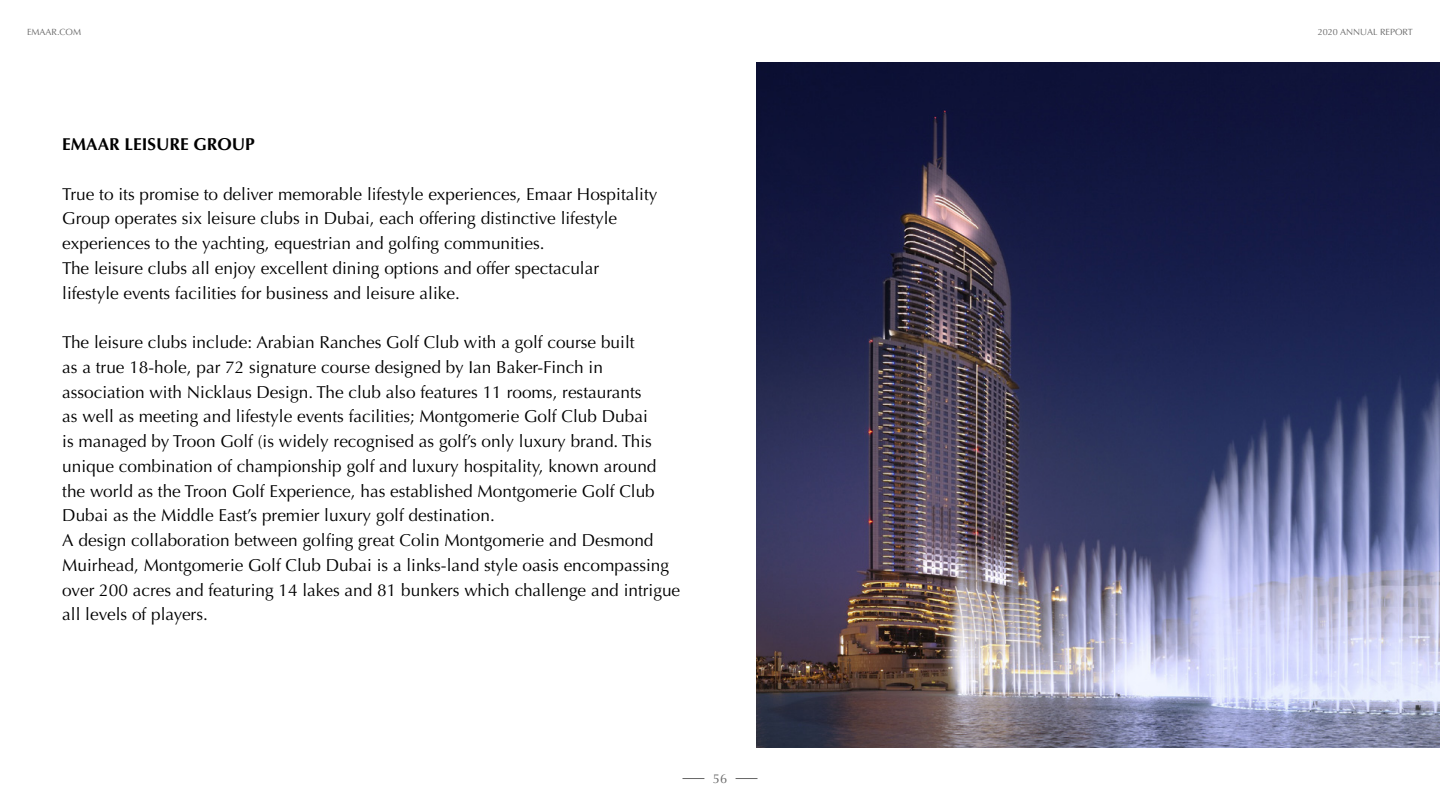
<style>
.page{position:relative;width:1440px;height:810px;background:#fff}
.page>*{position:absolute;margin:0;border:0;box-sizing:border-box;transform-origin:0 0}
.t1{font:17.25px/24.8px "Optima";color:#000}
.t2{font:700 17.25px "Optima";color:#000}
.t3{font:12.75px "Optima";color:#666}
.t4{font:9px "Optima";color:#666}
</style>
<div class="page">
<img style="left:757px;top:63px;width:682px;height:685px">
<svg style="left:736px;top:778px;width:22px;height:1px"></svg>
<svg style="left:682px;top:778px;width:22px;height:1px"></svg>
<p class="t4" style="left:27px;top:27px;width:56px">EMAAR.COM</p>
<p class="t2" style="left:62px;top:134px;width:194px">EMAAR LEISURE GROUP</p>
<p class="t1" style="left:62px;top:182px;width:597px">True to its promise to deliver memorable lifestyle experiences, Emaar Hospitality Group operates six leisure clubs in Dubai, each offering distinctive lifestyle experiences to the yachting, equestrian and golfing communities.<br>The leisure clubs all enjoy excellent dining options and offer spectacular lifestyle events facilities for business and leisure alike.</p>
<p class="t1" style="left:62px;top:330px;width:619px">The leisure clubs include: Arabian Ranches Golf Club with a golf course built<br>as a true 18-hole, par 72 signature course designed by Ian Baker-Finch in association with Nicklaus Design. The club also features 11 rooms, restaurants<br>as well as meeting and lifestyle events facilities; Montgomerie Golf Club Dubai<br>is managed by Troon Golf (is widely recognised as golf s’ only luxury brand. This unique combination of championship golf and luxury hospitality, known around the world as the Troon Golf Experience, has established Montgomerie Golf Club Dubai as the Middle East s’ premier luxury golf destination.<br>A design collaboration between golfing great Colin Montgomerie and Desmond Muirhead, Montgomerie Golf Club Dubai is a links-land style oasis encompassing over 200 acres and featuring 14 lakes and 81 bunkers which challenge and intrigue all levels of players.</p>
<p class="t3" style="left:713px;top:771px;width:16px">56</p>
<p class="t4" style="left:1318px;top:27px;width:97px">2020 ANNUAL REPORT</p>
</div>
